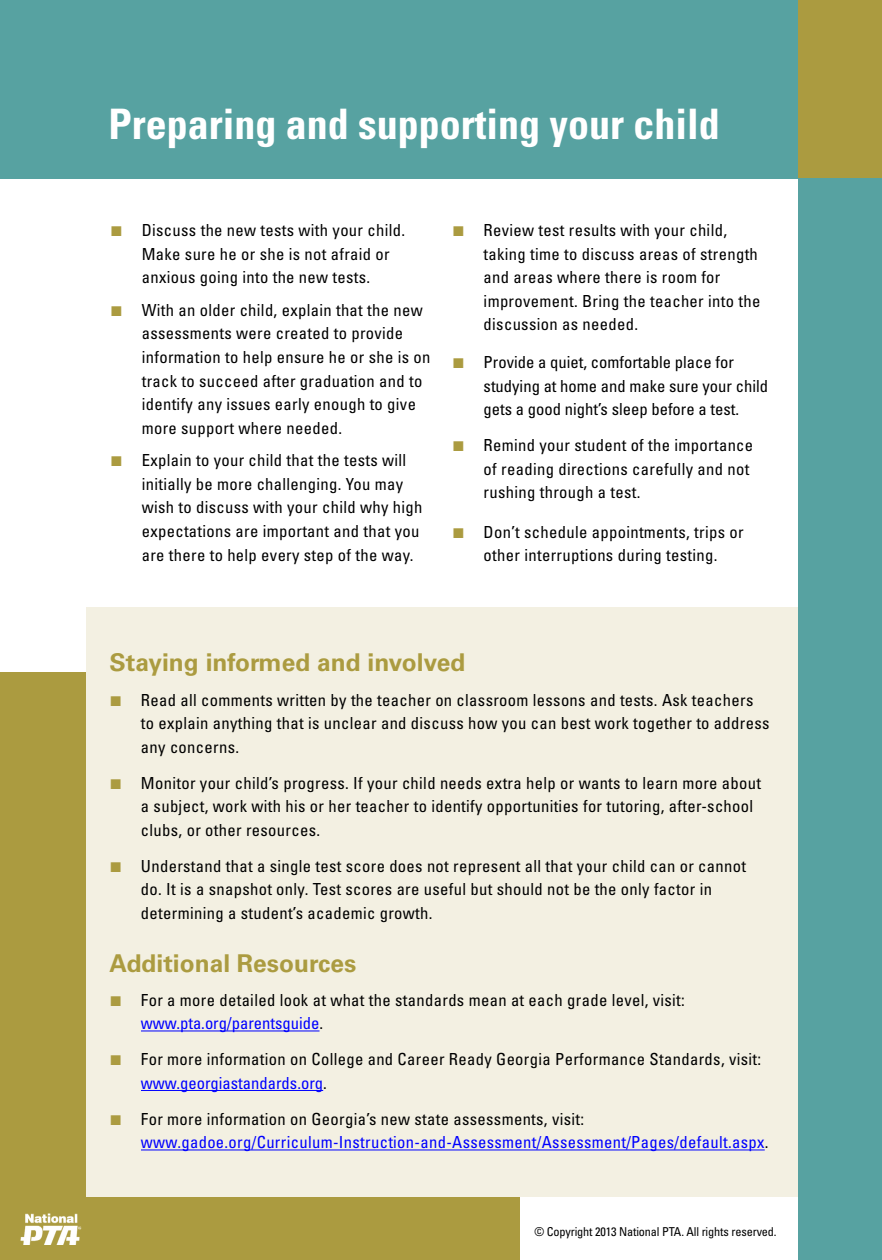
<style>
.page{position:relative;width:882px;height:1260px;background:#fff}
.page>*{position:absolute;margin:0;border:0;box-sizing:border-box;transform-origin:0 0}
.t1{font:700 condensed 42px "Univers LT Std";color:#fff}
.t2{font:700 24.5px "Univers LT Std";color:#ab9b40}
.t3{font:condensed 16.62px/23.6px "Univers LT Std";letter-spacing:.02em;color:#000}
.t4{font:condensed 16.62px/23.6px "Univers LT Std";letter-spacing:.02em;color:#00f}
.t5{font:condensed 16.62px/23.6px "Univers LT Std";color:#000}
.t6{font:condensed 12.25px "Univers LT Std";letter-spacing:-.01em;color:#000}
.s1{font-family:"Arial";font-stretch:normal;font-size:21px;color:#ab9b40}
.s2{color:#00f}
.s3{color:#000}
</style>
<div class="page">
<div style="left:0;top:1197px;width:520px;height:63px;background:#ab9b40"></div>
<div style="left:0;top:0;width:882px;height:178px;background:#57a2a1"></div>
<div style="left:0;top:672px;width:97px;height:588px;background:#ab9b40"></div>
<div style="left:87px;top:608px;width:711px;height:589px;background:#f3f0e2"></div>
<hr style="left:141px;top:1031px;width:179px;height:1px;background:#00f">
<hr style="left:141px;top:1090px;width:182px;height:1px;background:#00f">
<hr style="left:141px;top:1150px;width:624px;height:1px;background:#00f">
<img style="left:20px;top:1213px;width:62px;height:32px">
<div style="left:798px;top:0;width:84px;height:207px;background:#ab9b40"></div>
<div style="left:798px;top:178px;width:84px;height:1082px;background:#57a2a1"></div>
<h1 class="t1" style="left:108px;top:98px;width:613px">Preparing and supporting your child</h1>
<p class="t3" style="left:142px;top:218px;width:265px;text-indent:-32px"><span class="s1">■</span> Discuss the new tests with your child.<br>Make sure he or she is not afraid or anxious going into the new tests.</p>
<p class="t3" style="left:142px;top:298px;width:290px;text-indent:-32px"><span class="s1">■</span> With an older child, explain that the new assessments were created to provide information to help ensure he or she is on track to succeed after graduation and to identify any issues early enough to give more support where needed.</p>
<p class="t3" style="left:142px;top:448px;width:282px;text-indent:-32px"><span class="s1">■</span> Explain to your child that the tests will initially be more challenging. You may wish to discuss with your child why high expectations are important and that you are there to help every step of the way.</p>
<p class="t3" style="left:484px;top:218px;width:278px;text-indent:-32px"><span class="s1">■</span> Review test results with your child, taking time to discuss areas of strength and areas where there is room for improvement. Bring the teacher into the discussion as needed.</p>
<p class="t5" style="left:484px;top:350px;width:286px;text-indent:-32px"><span class="s1">■</span> Provide a quiet, comfortable place for studying at home and make sure your child gets a good night’s sleep before a test.</p>
<p class="t3" style="left:484px;top:433px;width:271px;text-indent:-32px"><span class="s1">■</span> Remind your student of the importance of reading directions carefully and not rushing through a test.</p>
<p class="t3" style="left:452px;top:520px;width:293px;text-align:center"><span class="s1">■</span> Don’t schedule appointments, trips or other interruptions during testing.</p>
<h2 class="t2" style="left:109px;top:648px;width:357px">Staying informed and involved</h2>
<p class="t3" style="left:141px;top:688px;width:630px;text-indent:-32px"><span class="s1">■</span> Read all comments written by the teacher on classroom lessons and tests. Ask teachers to explain anything that is unclear and discuss how you can best work together to address any concerns.</p>
<p class="t3" style="left:141px;top:771px;width:622px;text-indent:-32px"><span class="s1">■</span> Monitor your child’s progress. If your child needs extra help or wants to learn more about a subject, work with his or her teacher to identify opportunities for tutoring, after-school clubs, or other resources.</p>
<p class="t3" style="left:141px;top:854px;width:607px;text-indent:-32px"><span class="s1">■</span> Understand that a single test score does not represent all that your child can or cannot do. It is a snapshot only. Test scores are useful but should not be the only factor in determining a student’s academic growth.</p>
<h2 class="t2" style="left:109px;top:949px;width:248px">Additional Resources</h2>
<p class="t3" style="left:141px;top:988px;width:545px;text-indent:-32px"><span class="s1">■</span> For a more detailed look at what the standards mean at each grade level, visit: <span class="s2">www.pta.org/parentsguide</span>.</p>
<p class="t3" style="left:141px;top:1047px;width:622px;text-indent:-32px"><span class="s1">■</span> For more information on College and Career Ready Georgia Performance Standards, visit: <span class="s2">www.georgiastandards.org</span>.</p>
<p class="t4" style="left:141px;top:1107px;width:629px;text-indent:-32px"><span class="s1">■</span> <span class="s3">For more information on Georgia’s new state assessments, visit: </span>www.gadoe.org/Curriculum-Instruction-and-Assessment/Assessment/Pages/default.aspx<span class="s3">.</span></p>
<p class="t6" style="left:534px;top:1224px;width:244px">© Copyright 2013 National PTA. All rights reserved.</p>
</div>
